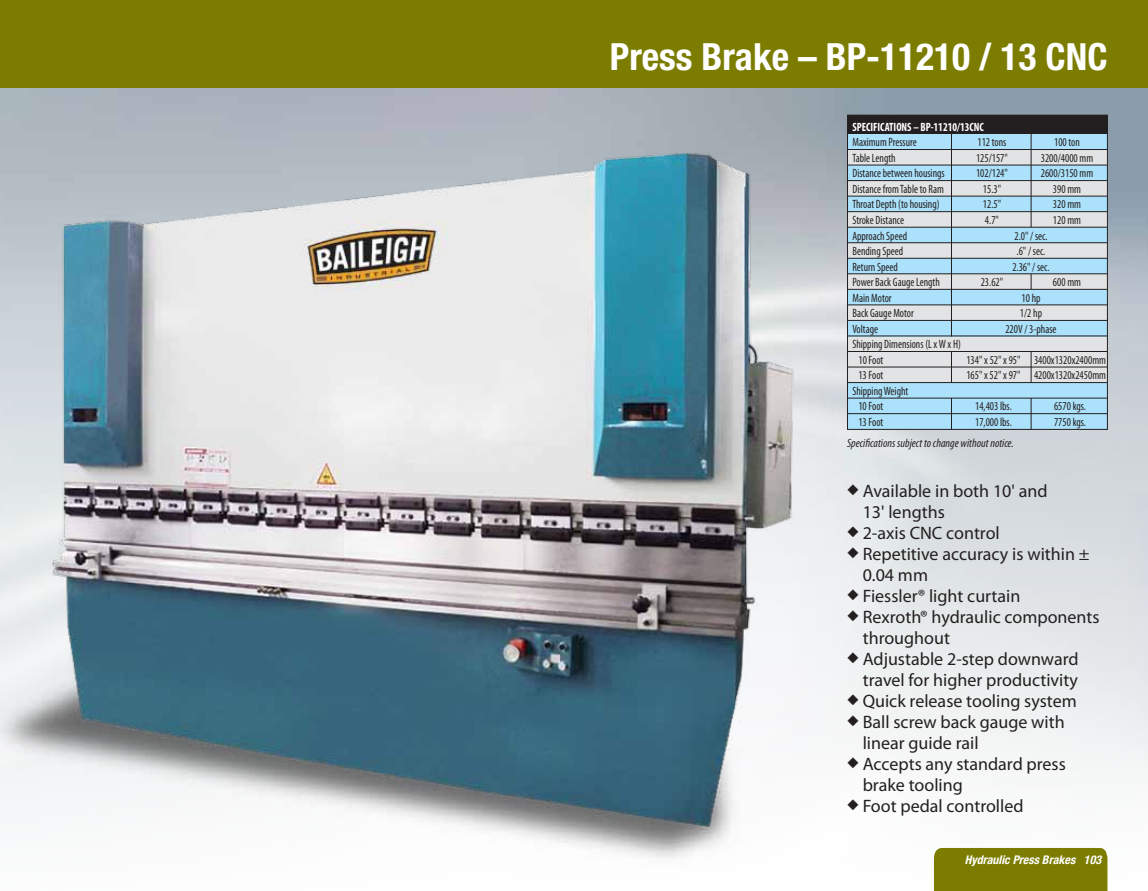
<style>
.page{position:relative;width:1148px;height:891px;background:#fff}
.page>*{position:absolute;margin:0;border:0;box-sizing:border-box;transform-origin:0 0}
.t1{font:700 condensed 37.5px "Helvetica Neue";color:#fff}
.t2{font:18px/21px "Myriad Pro";color:#231f20}
.t3{font:condensed 12px/15.6px "Myriad Pro";color:#231f20;scale:.91 1}
.t4{font:italic condensed 12px "Myriad Pro";color:#231f20}
.t5{font:700 condensed 12px "Myriad Pro";color:#fff;scale:.91 1}
.t6{font:italic 700 condensed 12px "Helvetica Neue";color:#fff}
</style>
<div class="page">
<img style="left:0;top:87px;width:1148px;height:804px">
<div style="left:934px;top:848px;width:173px;height:43px;background:#7c7d00"></div>
<img style="left:0;top:135px;width:824px;height:745px">
<div style="left:0;top:0;width:1148px;height:87px;background:#7c7d00"></div>
<div style="left:848px;top:133px;width:259px;height:296px;background:#e2e3e4"></div>
<div style="left:848px;top:134px;width:259px;height:16px;background:#abe1fa"></div>
<div style="left:848px;top:165px;width:259px;height:15px;background:#abe1fa"></div>
<div style="left:848px;top:196px;width:259px;height:16px;background:#abe1fa"></div>
<div style="left:848px;top:227px;width:259px;height:16px;background:#abe1fa"></div>
<div style="left:848px;top:258px;width:259px;height:16px;background:#abe1fa"></div>
<div style="left:848px;top:290px;width:259px;height:15px;background:#abe1fa"></div>
<div style="left:848px;top:321px;width:259px;height:15px;background:#abe1fa"></div>
<div style="left:848px;top:383px;width:259px;height:46px;background:#abe1fa"></div>
<hr style="left:951px;top:133px;width:1px;height:203px;background:#231f20">
<hr style="left:951px;top:352px;width:1px;height:31px;background:#231f20">
<hr style="left:951px;top:398px;width:1px;height:31px;background:#231f20">
<hr style="left:1030px;top:134px;width:1px;height:93px;background:#231f20">
<svg style="left:1030px;top:274px;width:1px;height:15px"></svg>
<hr style="left:1030px;top:351px;width:1px;height:32px;background:#231f20">
<hr style="left:1030px;top:398px;width:1px;height:32px;background:#231f20">
<div style="left:848px;top:115px;width:259px;height:19px;background:#231f20"></div>
<hr style="left:848px;top:149px;width:259px;height:1px;background:#231f20">
<hr style="left:848px;top:165px;width:259px;height:1px;background:#231f20">
<hr style="left:848px;top:180px;width:259px;height:1px;background:#231f20">
<hr style="left:848px;top:196px;width:259px;height:1px;background:#231f20">
<hr style="left:848px;top:211px;width:259px;height:1px;background:#231f20">
<hr style="left:848px;top:227px;width:259px;height:1px;background:#231f20">
<hr style="left:848px;top:242px;width:259px;height:1px;background:#231f20">
<hr style="left:848px;top:258px;width:259px;height:1px;background:#231f20">
<hr style="left:848px;top:273px;width:259px;height:1px;background:#231f20">
<hr style="left:848px;top:289px;width:259px;height:1px;background:#231f20">
<hr style="left:848px;top:305px;width:259px;height:1px;background:#231f20">
<hr style="left:848px;top:320px;width:259px;height:1px;background:#231f20">
<hr style="left:848px;top:336px;width:259px;height:1px;background:#231f20">
<hr style="left:848px;top:351px;width:259px;height:1px;background:#231f20">
<hr style="left:848px;top:367px;width:259px;height:1px;background:#231f20">
<hr style="left:848px;top:382px;width:259px;height:1px;background:#231f20">
<hr style="left:848px;top:398px;width:259px;height:1px;background:#231f20">
<hr style="left:848px;top:413px;width:259px;height:1px;background:#231f20">
<div style="left:847px;top:115px;width:260px;height:315px;border:1px solid #231f20"></div>
<h1 class="t1" style="left:610px;top:34px;width:499px">Press Brake – BP-11210 / 13 CNC</h1>
<p class="t5" style="left:852px;top:119px;width:146px">SPECIFICATIONS – BP-11210/13CNC</p>
<p class="t3" style="left:852px;top:134px;width:72px">Maximum Pressure</p>
<p class="t3" style="left:977px;top:134px;width:33px">112 tons</p>
<p class="t3" style="left:1054px;top:134px;width:30px">100 ton</p>
<p class="t3" style="left:852px;top:150px;width:49px">Table Length</p>
<p class="t3" style="left:976px;top:150px;width:37px">125/157"</p>
<p class="t3" style="left:1040px;top:150px;width:59px">3200/4000 mm</p>
<p class="t3" style="left:852px;top:165px;width:103px">Distance between housings</p>
<p class="t3" style="left:976px;top:165px;width:37px">102/124"</p>
<p class="t3" style="left:1040px;top:165px;width:59px">2600/3150 mm</p>
<p class="t3" style="left:852px;top:181px;width:102px">Distance from Table to Ram</p>
<p class="t3" style="left:982px;top:181px;width:22px">15.3"</p>
<p class="t3" style="left:1053px;top:181px;width:32px">390 mm</p>
<p class="t3" style="left:852px;top:197px;width:97px">Throat Depth (to housing)</p>
<p class="t3" style="left:982px;top:197px;width:22px">12.5"</p>
<p class="t3" style="left:1053px;top:197px;width:32px">320 mm</p>
<p class="t3" style="left:852px;top:212px;width:58px">Stroke Distance</p>
<p class="t3" style="left:985px;top:212px;width:17px">4.7"</p>
<p class="t3" style="left:1053px;top:212px;width:32px">120 mm</p>
<p class="t3" style="left:852px;top:228px;width:62px">Approach Speed</p>
<p class="t3" style="left:1014px;top:228px;width:38px">2.0" / sec.</p>
<p class="t3" style="left:852px;top:243px;width:57px">Bending Speed</p>
<p class="t3" style="left:1016px;top:243px;width:33px">.6" / sec.</p>
<p class="t3" style="left:852px;top:259px;width:51px">Return Speed</p>
<p class="t3" style="left:1012px;top:259px;width:43px">2.36" / sec.</p>
<p class="t3" style="left:852px;top:274px;width:98px">Power Back Gauge Length</p>
<p class="t3" style="left:980px;top:274px;width:26px">23.62"</p>
<p class="t3" style="left:1053px;top:274px;width:32px">600 mm</p>
<p class="t3" style="left:852px;top:290px;width:45px">Main Motor</p>
<p class="t3" style="left:1021px;top:290px;width:22px">10 hp</p>
<p class="t3" style="left:852px;top:305px;width:69px">Back Gauge Motor</p>
<p class="t3" style="left:1019px;top:305px;width:26px">1/2 hp</p>
<p class="t3" style="left:852px;top:321px;width:30px">Voltage</p>
<p class="t3" style="left:1005px;top:321px;width:58px">220V / 3-phase</p>
<p class="t3" style="left:858px;top:336px;width:114px;text-indent:-6px">Shipping Dimensions (L x W x H)<br>10 Foot</p>
<p class="t3" style="left:966px;top:352px;width:155px">134" x 52" x 95" 3400x1320x2400mm</p>
<p class="t3" style="left:858px;top:367px;width:29px">13 Foot</p>
<p class="t3" style="left:966px;top:367px;width:155px">165" x 52" x 97" 4200x1320x2450mm</p>
<p class="t3" style="left:858px;top:383px;width:56px;text-indent:-6px">Shipping Weight<br>10 Foot</p>
<p class="t3" style="left:975px;top:399px;width:42px">14,403 lbs.</p>
<p class="t3" style="left:1054px;top:399px;width:37px">6570 kgs.</p>
<p class="t3" style="left:858px;top:414px;width:29px">13 Foot</p>
<p class="t3" style="left:975px;top:414px;width:42px">17,000 lbs.</p>
<p class="t3" style="left:1054px;top:414px;width:37px">7750 kgs.</p>
<p class="t4" style="left:847px;top:436px;width:168px">Specifications subject to change without notice.</p>
<h2 class="t2" style="left:862px;top:480px;width:186px;text-indent:-16px">◆ Available in both 10' and<br>13' lengths</h2>
<h2 class="t2" style="left:847px;top:522px;width:154px">◆ 2-axis CNC control</h2>
<h2 class="t2" style="left:862px;top:543px;width:228px;text-indent:-16px">◆ Repetitive accuracy is within ±<br>0.04 mm</h2>
<h2 class="t2" style="left:847px;top:585px;width:175px">◆ Fiessler® light curtain</h2>
<h2 class="t2" style="left:862px;top:606px;width:238px;text-indent:-16px">◆ Rexroth® hydraulic components throughout</h2>
<h2 class="t2" style="left:847px;top:648px;width:233px;text-align:right">◆ Adjustable 2-step downward travel for higher productivity</h2>
<h2 class="t2" style="left:847px;top:690px;width:231px">◆ Quick release tooling system</h2>
<h2 class="t2" style="left:862px;top:711px;width:203px;text-indent:-16px">◆ Ball screw back gauge with linear guide rail</h2>
<h2 class="t2" style="left:862px;top:753px;width:205px;text-indent:-16px">◆ Accepts any standard press brake tooling</h2>
<h2 class="t2" style="left:847px;top:795px;width:178px">◆ Foot pedal controlled</h2>
<p class="t6" style="left:964px;top:852px;width:138px">Hydraulic Press Brakes 103</p>
</div>
